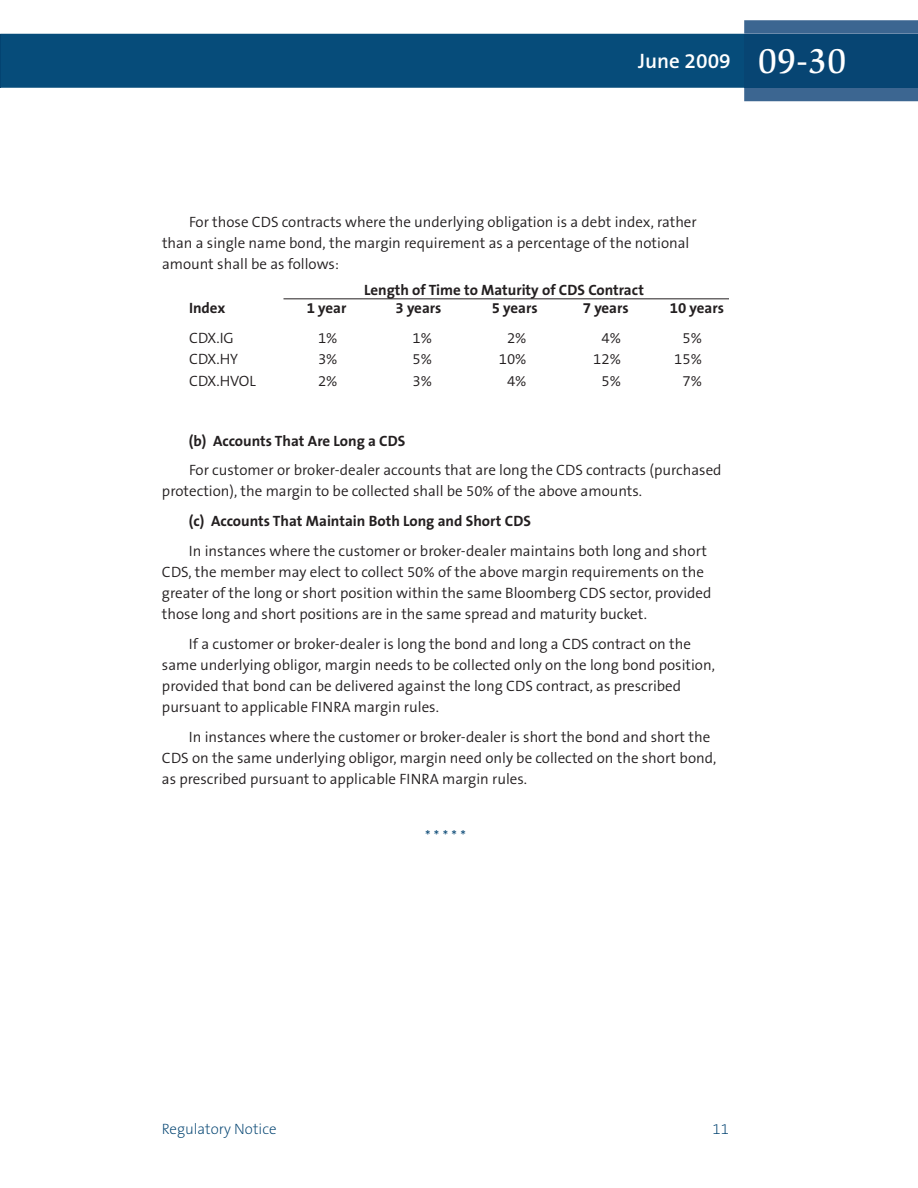
<style>
.page{position:relative;width:918px;height:1188px;background:#fff}
.page>*{position:absolute;margin:0;border:0;box-sizing:border-box;transform-origin:0 0}
.t1{font:600 21px "The Sans B6";color:#fff}
.t2{font:300 15px/21px "The Sans B4";color:#231f20}
.t3{font:700 15px "The Sans B7";color:#231f20}
.t4{font:200 15px "The Sans B2";color:#004270}
.t5{font:300 15px "The Sans B4";color:#004270}
.s1{font-family:"Slimbach LT";font-weight:500;font-size:36px}
</style>
<div class="page">
<hr style="left:284px;top:298px;width:445px;height:1px;background:#231f20">
<div style="left:1px;top:34px;width:743px;height:54px;background:#064c7a"></div>
<svg style="left:744px;top:20px;width:174px;height:81px;background:#3f6893"></svg>
<div style="left:744px;top:34px;width:174px;height:54px;background:#074573"></div>
<hr style="left:0;top:34px;width:1px;height:54px;background:#034371">
<h1 class="t1" style="left:638px;top:50px;width:210px">June 2009 <span class="s1">09-30</span></h1>
<p class="t2" style="left:162px;top:212px;width:536px;text-indent:27px">For those CDS contracts where the underlying obligation is a debt index, rather than a single name bond, the margin requirement as a percentage of the notional amount shall be as follows:</p>
<p class="t3" style="left:364px;top:282px;width:281px">Length of Time to Maturity of CDS Contract</p>
<p class="t3" style="left:189px;top:300px;width:38px">Index</p>
<p class="t3" style="left:307px;top:300px;width:41px">1 year</p>
<p class="t3" style="left:396px;top:300px;width:47px">3 years</p>
<p class="t3" style="left:492px;top:300px;width:47px">5 years</p>
<p class="t3" style="left:583px;top:300px;width:47px">7 years</p>
<p class="t3" style="left:670px;top:300px;width:56px">10 years</p>
<p class="t2" style="left:189px;top:327px;width:46px">CDX.IG</p>
<p class="t2" style="left:318px;top:327px;width:21px">1%</p>
<p class="t2" style="left:413px;top:327px;width:21px">1%</p>
<p class="t2" style="left:507px;top:327px;width:21px">2%</p>
<p class="t2" style="left:602px;top:327px;width:21px">4%</p>
<p class="t2" style="left:683px;top:327px;width:21px">5%</p>
<p class="t2" style="left:189px;top:349px;width:50px">CDX.HY</p>
<p class="t2" style="left:318px;top:349px;width:21px">3%</p>
<p class="t2" style="left:413px;top:349px;width:21px">5%</p>
<p class="t2" style="left:499px;top:349px;width:29px">10%</p>
<p class="t2" style="left:593px;top:349px;width:29px">12%</p>
<p class="t2" style="left:674px;top:349px;width:29px">15%</p>
<p class="t2" style="left:189px;top:371px;width:68px">CDX.HVOL</p>
<p class="t2" style="left:318px;top:371px;width:21px">2%</p>
<p class="t2" style="left:413px;top:371px;width:21px">3%</p>
<p class="t2" style="left:507px;top:371px;width:21px">4%</p>
<p class="t2" style="left:602px;top:371px;width:21px">5%</p>
<p class="t2" style="left:683px;top:371px;width:21px">7%</p>
<p class="t3" style="left:189px;top:433px;width:218px">(b) Accounts That Are Long a CDS</p>
<p class="t2" style="left:162px;top:460px;width:561px;text-indent:27px">For customer or broker-dealer accounts that are long the CDS contracts (purchased protection), the margin to be collected shall be 50% of the above amounts.</p>
<p class="t3" style="left:189px;top:514px;width:343px">(c) Accounts That Maintain Both Long and Short CDS</p>
<p class="t2" style="left:162px;top:541px;width:551px;text-indent:27px">In instances where the customer or broker-dealer maintains both long and short CDS, the member may elect to collect 50% of the above margin requirements on the greater of the long or short position within the same Bloomberg CDS sector, provided those long and short positions are in the same spread and maturity bucket.</p>
<p class="t2" style="left:162px;top:634px;width:554px;text-indent:27px">If a customer or broker-dealer is long the bond and long a CDS contract on the same underlying obligor, margin needs to be collected only on the long bond position, provided that bond can be delivered against the long CDS contract, as prescribed pursuant to applicable FINRA margin rules.</p>
<p class="t2" style="left:162px;top:727px;width:556px;text-indent:27px">In instances where the customer or broker-dealer is short the bond and short the<br>CDS on the same underlying obligor, margin need only be collected on the short bond, as prescribed pursuant to applicable FINRA margin rules.</p>
<p class="t5" style="left:425px;top:829px;width:42px">*****</p>
<p class="t4" style="left:162px;top:1121px;width:116px">Regulatory Notice</p>
<p class="t4" style="left:712px;top:1121px;width:18px">11</p>
</div>
